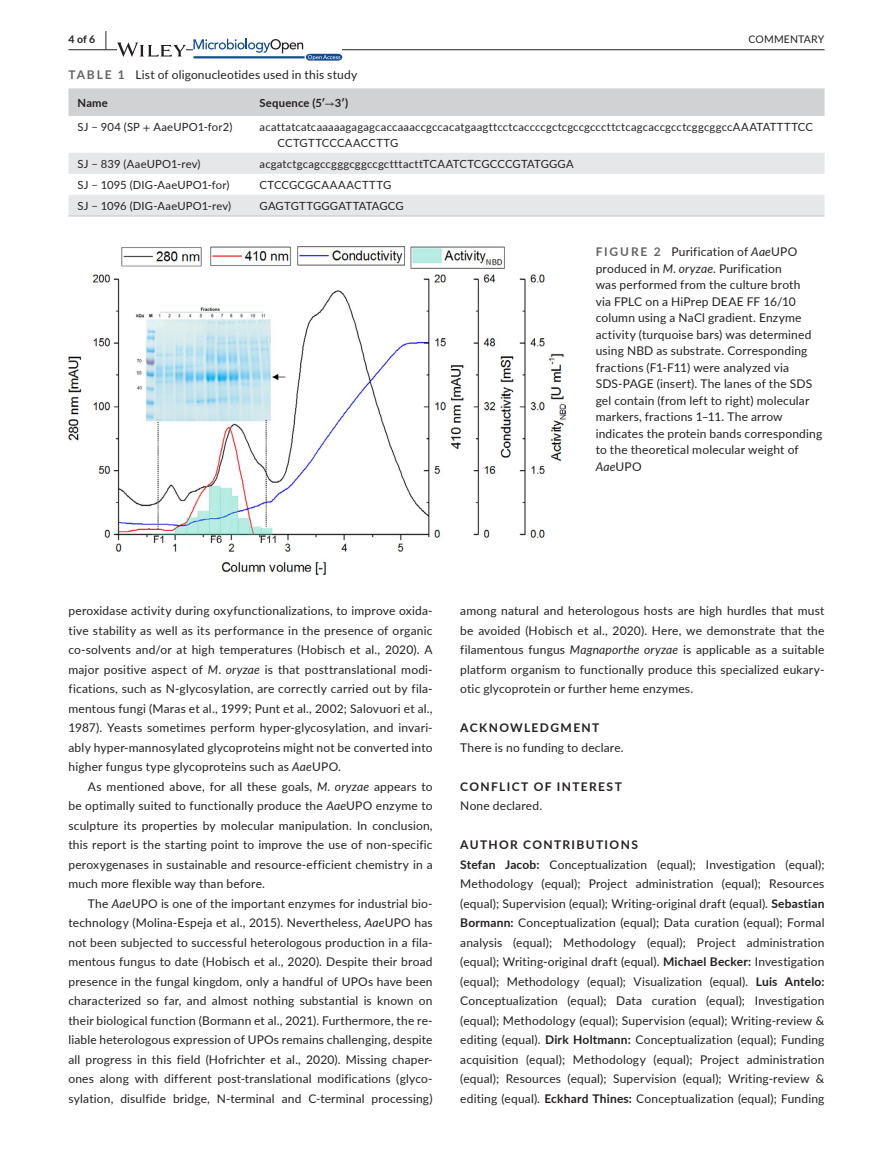
<style>
.page{position:relative;width:893px;height:1174px;background:#fff}
.page>*{position:absolute;margin:0;border:0;box-sizing:border-box;transform-origin:0 0}
.t1{font:12px/19.5px "Lato";letter-spacing:.015em;color:#231f20;text-align:justify}
.t2{font:700 12px "Lato";letter-spacing:.115em;color:#231f20}
.t3{font:11.25px/15.8px "Lato";letter-spacing:.015em;color:#231f20}
.t4{font:700 11.25px "Lato";letter-spacing:.02em;color:#231f20}
.t5{font:10.5px "Lato";letter-spacing:.02em;color:#231f20}
.t6{font:700 10.5px "Lato";color:#231f20}
.s1{font-size:19.5px}
.s2{font-weight:700;color:#636366}
.s3{font-family:"STIX";font-weight:400}
.s4{font-family:"STIX"}
.s5{font-style:italic}
.s6{font-weight:700}
</style>
<div class="page">
<hr style="left:68px;top:49px;width:756px;height:1px;background:#231f20">
<svg style="left:117px;top:42px;width:69px;height:15px"></svg>
<svg style="left:193px;top:39px;width:149px;height:22px"></svg>
<div style="left:68px;top:88px;width:756px;height:28px;background:#d1d2d4"></div>
<svg style="left:68px;top:153px;width:756px;height:62px;fill:#e6e7e9"></svg>
<hr style="left:68px;top:215px;width:183px;height:2px;background:#d1d2d4">
<hr style="left:251px;top:215px;width:573px;height:2px;background:#d1d2d4">
<img style="left:68px;top:247px;width:498px;height:328px">
<p class="t6" style="left:68px;top:31px;width:40px">4 of 6 <span class="s1">|</span></p>
<p class="t5" style="left:748px;top:31px;width:78px">COMMENTARY</p>
<p class="t1" style="left:68px;top:64px;width:290px"><span class="s2">TABLE 1</span> List of oligonucleotides used in this study</p>
<p class="t4" style="left:77px;top:94px;width:32px">Name</p>
<p class="t4" style="left:260px;top:94px;width:90px">Sequence (5′<span class="s3">→</span>3′)</p>
<p class="t3" style="left:77px;top:119px;width:156px">SJ − 904 (SP <span class="s4">+</span> AaeUPO1-for2)</p>
<p class="t3" style="left:278px;top:119px;width:537px;text-indent:-18px">acattatcatcaaaaagagagcaccaaaccgccacatgaagttcctcaccccgctcgccgcccttctcagcaccgcctcggcggccAAATATTTTCC<br>CCTGTTCCCAACCTTG</p>
<p class="t3" style="left:77px;top:155px;width:125px">SJ − 839 (AaeUPO1-rev)</p>
<p class="t3" style="left:260px;top:155px;width:316px">acgatctgcagccgggcggccgctttacttTCAATCTCGCCCGTATGGGA</p>
<p class="t3" style="left:77px;top:176px;width:154px">SJ − 1095 (DIG-AaeUPO1-for)</p>
<p class="t3" style="left:260px;top:176px;width:133px">CTCCGCGCAAAACTTTG</p>
<p class="t3" style="left:77px;top:197px;width:155px">SJ − 1096 (DIG-AaeUPO1-rev)</p>
<p class="t3" style="left:260px;top:197px;width:146px">GAGTGTTGGGATTATAGCG</p>
<p class="t1" style="left:596px;top:243px;width:228px;line-height:16.5px;text-align:left"><span class="s2">FIGURE 2</span> Purification of <span class="s5">Aae</span>UPO produced in <span class="s5">M</span>. <span class="s5">oryzae</span>. Purification<br>was performed from the culture broth<br>via FPLC on a HiPrep DEAE FF 16/10 column using a NaCl gradient. Enzyme activity (turquoise bars) was determined using NBD as substrate. Corresponding fractions (F1-F11) were analyzed via SDS-PAGE (insert). The lanes of the SDS gel contain (from left to right) molecular markers, fractions 1–11. The arrow indicates the protein bands corresponding to the theoretical molecular weight of <span class="s5">Aae</span>UPO</p>
<p class="t1" style="left:68px;top:600px;width:366px">peroxidase activity during oxyfunctionalizations, to improve oxida&shy;tive stability as well as its performance in the presence of organic co-solvents and/or at high temperatures (Hobisch et al., 2020). A major positive aspect of <span class="s5">M</span>. <span class="s5">oryzae</span> is that posttranslational modi&shy;fications, such as N-glycosylation, are correctly carried out by fila&shy;mentous fungi (Maras et al., 1999; Punt et al., 2002; Salovuori et al., 1987). Yeasts sometimes perform hyper-glycosylation, and invari&shy;ably hyper-mannosylated glycoproteins might not be converted into higher fungus type glycoproteins such as <span class="s5">Aae</span>UPO.</p>
<p class="t1" style="left:68px;top:776px;width:366px;text-indent:20px">As mentioned above, for all these goals, <span class="s5">M</span>. <span class="s5">oryzae</span> appears to be optimally suited to functionally produce the <span class="s5">Aae</span>UPO enzyme to sculpture its properties by molecular manipulation. In conclusion, this report is the starting point to improve the use of non-specific peroxygenases in sustainable and resource-efficient chemistry in a much more flexible way than before.</p>
<p class="t1" style="left:68px;top:893px;width:366px;text-indent:20px">The <span class="s5">Aae</span>UPO is one of the important enzymes for industrial bio&shy;technology (Molina-Espeja et al., 2015). Nevertheless, <span class="s5">Aae</span>UPO has not been subjected to successful heterologous production in a fila&shy;mentous fungus to date (Hobisch et al., 2020). Despite their broad presence in the fungal kingdom, only a handful of UPOs have been characterized so far, and almost nothing substantial is known on their biological function (Bormann et al., 2021). Furthermore, the re&shy;liable heterologous expression of UPOs remains challenging, despite all progress in this field (Hofrichter et al., 2020). Missing chaper&shy;ones along with different post-translational modifications (glyco&shy;sylation, disulfide bridge, N-terminal and C-terminal processing)</p>
<p class="t1" style="left:460px;top:600px;width:366px">among natural and heterologous hosts are high hurdles that must be avoided (Hobisch et al., 2020). Here, we demonstrate that the filamentous fungus <span class="s5">Magnaporthe oryzae</span> is applicable as a suitable platform organism to functionally produce this specialized eukary&shy;otic glycoprotein or further heme enzymes.</p>
<p class="t2" style="left:460px;top:719px;width:141px">ACKNOWLEDGMENT</p>
<p class="t1" style="left:460px;top:737px;width:165px">There is no funding to declare.</p>
<p class="t2" style="left:460px;top:777px;width:163px">CONFLICT OF INTEREST</p>
<p class="t1" style="left:460px;top:795px;width:83px">None declared.</p>
<p class="t1" style="left:460px;top:834px;width:366px;text-align:left"><span class="s6">AUTHOR CONTRIBUTIONS<br>Stefan Jacob:</span> Conceptualization (equal); Investigation (equal); Methodology (equal); Project administration (equal); Resources (equal); Supervision (equal); Writing-original draft (equal). <span class="s6">Sebastian Bormann:</span> Conceptualization (equal); Data curation (equal); Formal analysis (equal); Methodology (equal); Project administration (equal); Writing-original draft (equal). <span class="s6">Michael Becker:</span> Investigation (equal); Methodology (equal); Visualization (equal). <span class="s6">Luis Antelo:<br></span>Conceptualization (equal); Data curation (equal); Investigation (equal); Methodology (equal); Supervision (equal); Writing-review &amp; editing (equal). <span class="s6">Dirk Holtmann:</span> Conceptualization (equal); Funding acquisition (equal); Methodology (equal); Project administration (equal); Resources (equal); Supervision (equal); Writing-review &amp; editing (equal). <span class="s6">Eckhard Thines:</span> Conceptualization (equal); Funding</p>
</div>
